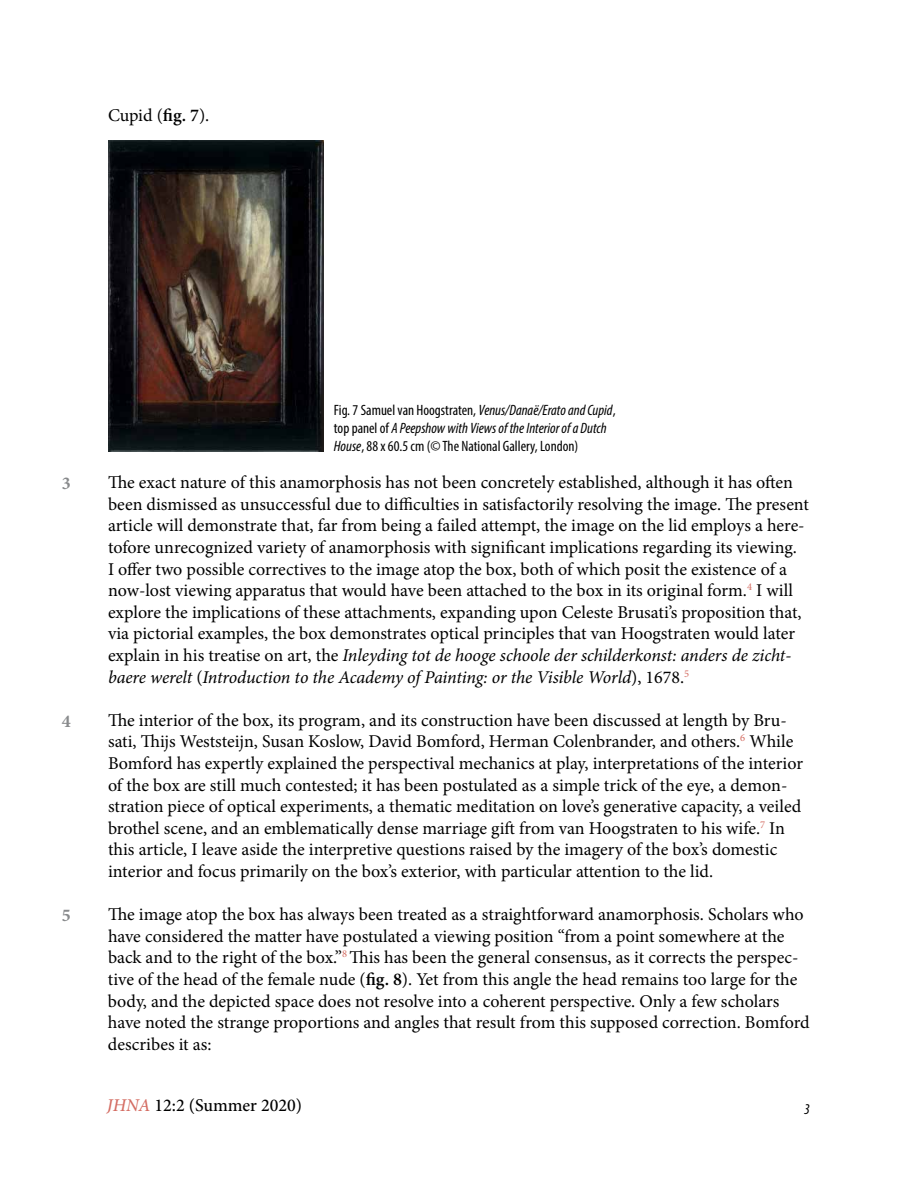
<style>
.page{position:relative;width:918px;height:1188px;background:#fff}
.page>*{position:absolute;margin:0;border:0;box-sizing:border-box;transform-origin:0 0}
.t1{font:18px/21.6px "Minion Pro";color:#000}
.t2{font:500 18px "Minion Pro";color:#000}
.t3{font:700 18px "Minion Pro";color:#888a8c}
.t4{font:condensed 15px/18px "Myriad Pro";color:#000}
.t5{font:italic condensed 15px "Myriad Pro";color:#000}
.s1{font-weight:600}
.s2{font-style:italic}
.s3{font-style:italic;color:#d46c62}
</style>
<div class="page">
<img style="left:108px;top:140px;width:215px;height:312px">
<p class="t1" style="left:108px;top:105px;width:103px">Cupid (<span class="s1">fig. 7</span>).</p>
<p class="t3" style="left:62px;top:471px;width:10px">3</p>
<p class="t3" style="left:62px;top:709px;width:10px">4</p>
<p class="t3" style="left:62px;top:903px;width:10px">5</p>
<p class="t4" style="left:334px;top:401px;width:283px">Fig. 7 Samuel van Hoogstraten, <span class="s2">Venus/Danaë/Erato and Cupid</span>, top panel of <span class="s2">A Peepshow with Views of the Interior of a Dutch<br>House</span>, 88 x 60.5 cm (© The National Gallery, London)</p>
<p class="t1" style="left:108px;top:472px;width:702px">The exact nature of this anamorphosis has not been concretely established, although it has often been dismissed as unsuccessful due to difficulties in satisfactorily resolving the image. The present article will demonstrate that, far from being a failed attempt, the image on the lid employs a here&shy;tofore unrecognized variety of anamorphosis with significant implications regarding its viewing.<br>I offer two possible correctives to the image atop the box, both of which posit the existence of a now-lost viewing apparatus that would have been attached to the box in its original form.<sup>4</sup> I will explore the implications of these attachments, expanding upon Celeste Brusati’s proposition that, via pictorial examples, the box demonstrates optical principles that van Hoogstraten would later explain in his treatise on art, the <span class="s2">Inleyding tot de hooge schoole der schilderkonst: anders de zicht&shy;baere werelt</span> (<span class="s2">Introduction to the Academy of Painting: or the Visible World</span>), 1678.<sup>5</sup></p>
<p class="t1" style="left:108px;top:709px;width:697px">The interior of the box, its program, and its construction have been discussed at length by Bru&shy;sati, Thijs Weststeijn, Susan Koslow, David Bomford, Herman Colenbrander, and others.<sup>6</sup> While Bomford has expertly explained the perspectival mechanics at play, interpretations of the interior of the box are still much contested; it has been postulated as a simple trick of the eye, a demon&shy;stration piece of optical experiments, a thematic meditation on love’s generative capacity, a veiled brothel scene, and an emblematically dense marriage gift from van Hoogstraten to his wife.<sup>7</sup> In this article, I leave aside the interpretive questions raised by the imagery of the box’s domestic interior and focus primarily on the box’s exterior, with particular attention to the lid.</p>
<p class="t1" style="left:108px;top:904px;width:703px">The image atop the box has always been treated as a straightforward anamorphosis. Scholars who have considered the matter have postulated a viewing position “from a point somewhere at the back and to the right of the box.”<sup>8</sup> This has been the general consensus, as it corrects the perspec&shy;tive of the head of the female nude (<span class="s1">fig. 8</span>). Yet from this angle the head remains too large for the body, and the depicted space does not resolve into a coherent perspective. Only a few scholars have noted the strange proportions and angles that result from this supposed correction. Bomford describes it as:</p>
<p class="t2" style="left:107px;top:1093px;width:197px"><span class="s3">JHNA</span> 12:2 (Summer 2020)</p>
<p class="t5" style="left:804px;top:1100px;width:7px">3</p>
</div>
